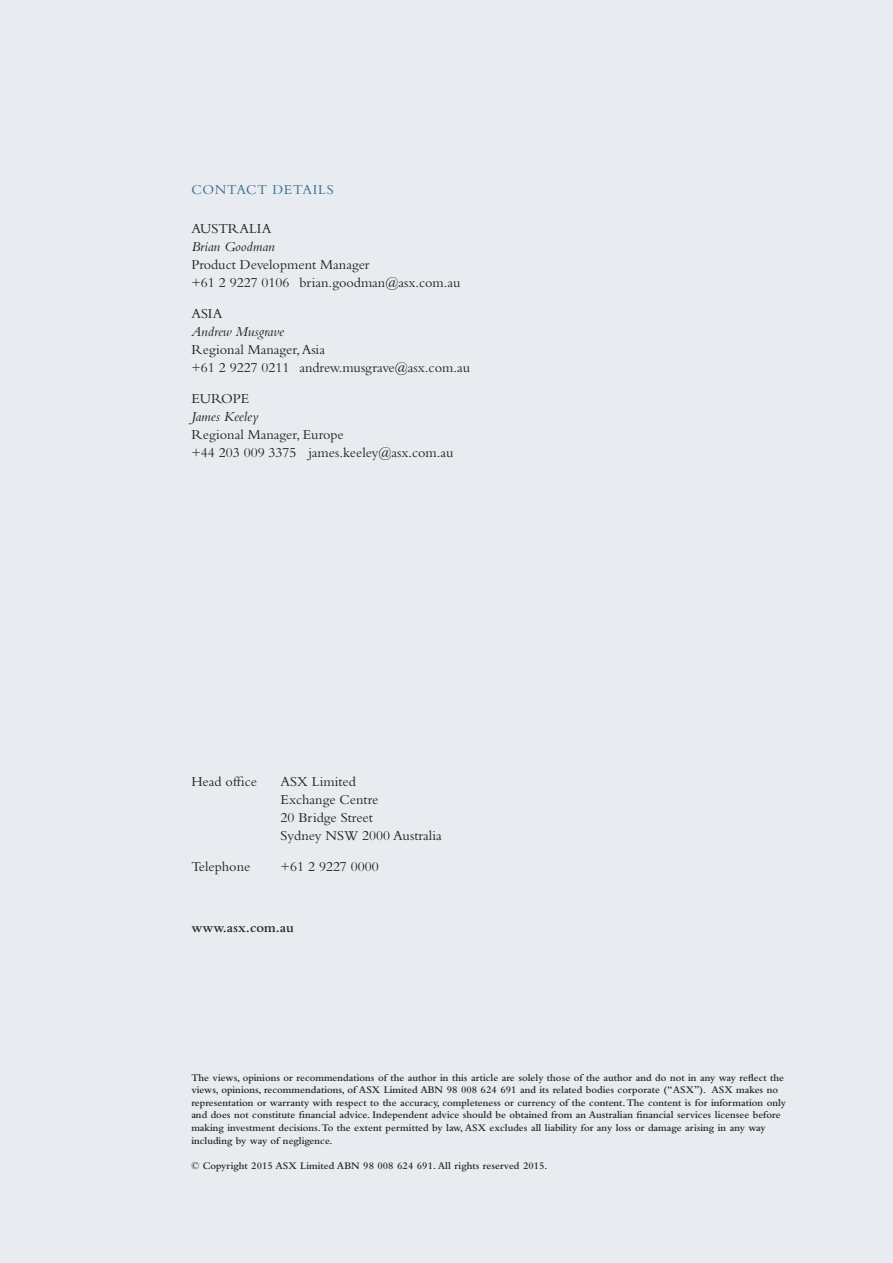
<style>
.page{position:relative;width:893px;height:1263px;background:#e8ecf0}
.page>*{position:absolute;margin:0;border:0;box-sizing:border-box;transform-origin:0 0}
.t1{font:14.25px/18px "Bembo";color:#231f20}
.t2{font:italic 14.25px "Bembo";color:#231f20}
.t3{font:14.25px "Bembo";letter-spacing:.05em;color:#386e8f}
.t4{font:600 14.25px "Bembo";color:#231f20}
.t5{font:600 10.5px/12.6px "Bembo";color:#231f20}
</style>
<div class="page">
<p class="t3" style="left:191px;top:181px;width:144px">CONTACT DETAILS</p>
<p class="t1" style="left:191px;top:219px;width:81px">AUSTRALIA</p>
<p class="t2" style="left:191px;top:238px;width:85px">Brian Goodman</p>
<p class="t1" style="left:191px;top:255px;width:180px">Product Development Manager</p>
<p class="t1" style="left:191px;top:273px;width:271px">+61 2 9227 0106 brian.goodman@asx.com.au</p>
<p class="t1" style="left:191px;top:304px;width:33px">ASIA</p>
<p class="t2" style="left:191px;top:323px;width:94px">Andrew Musgrave</p>
<p class="t1" style="left:191px;top:340px;width:135px">Regional Manager, Asia</p>
<p class="t1" style="left:191px;top:358px;width:280px">+61 2 9227 0211 andrew.musgrave@asx.com.au</p>
<p class="t1" style="left:191px;top:389px;width:59px">EUROPE</p>
<p class="t2" style="left:191px;top:408px;width:68px">James Keeley</p>
<p class="t1" style="left:191px;top:425px;width:154px">Regional Manager, Europe</p>
<p class="t1" style="left:191px;top:443px;width:264px">+44 203 009 3375 james.keeley@asx.com.au</p>
<p class="t1" style="left:191px;top:772px;width:67px">Head office</p>
<p class="t1" style="left:281px;top:772px;width:163px">ASX Limited<br>Exchange Centre<br>20 Bridge Street<br>Sydney NSW 2000 Australia</p>
<p class="t1" style="left:191px;top:857px;width:61px">Telephone</p>
<p class="t1" style="left:281px;top:857px;width:100px">+61 2 9227 0000</p>
<p class="t4" style="left:191px;top:920px;width:104px">www.asx.com.au</p>
<p class="t5" style="left:191px;top:1071px;width:596px">The views, opinions or recommendations of the author in this article are solely those of the author and do not in any way reflect the views, opinions, recommendations, of ASX Limited ABN 98 008 624 691 and its related bodies corporate (“ASX”). ASX makes no representation or warranty with respect to the accuracy, completeness or currency of the content. The content is for information only and does not constitute financial advice. Independent advice should be obtained from an Australian financial services licensee before making investment decisions. To the extent permitted by law, ASX excludes all liability for any loss or damage arising in any way including by way of negligence.</p>
<p class="t5" style="left:191px;top:1159px;width:358px">© Copyright 2015 ASX Limited ABN 98 008 624 691. All rights reserved 2015.</p>
</div>
